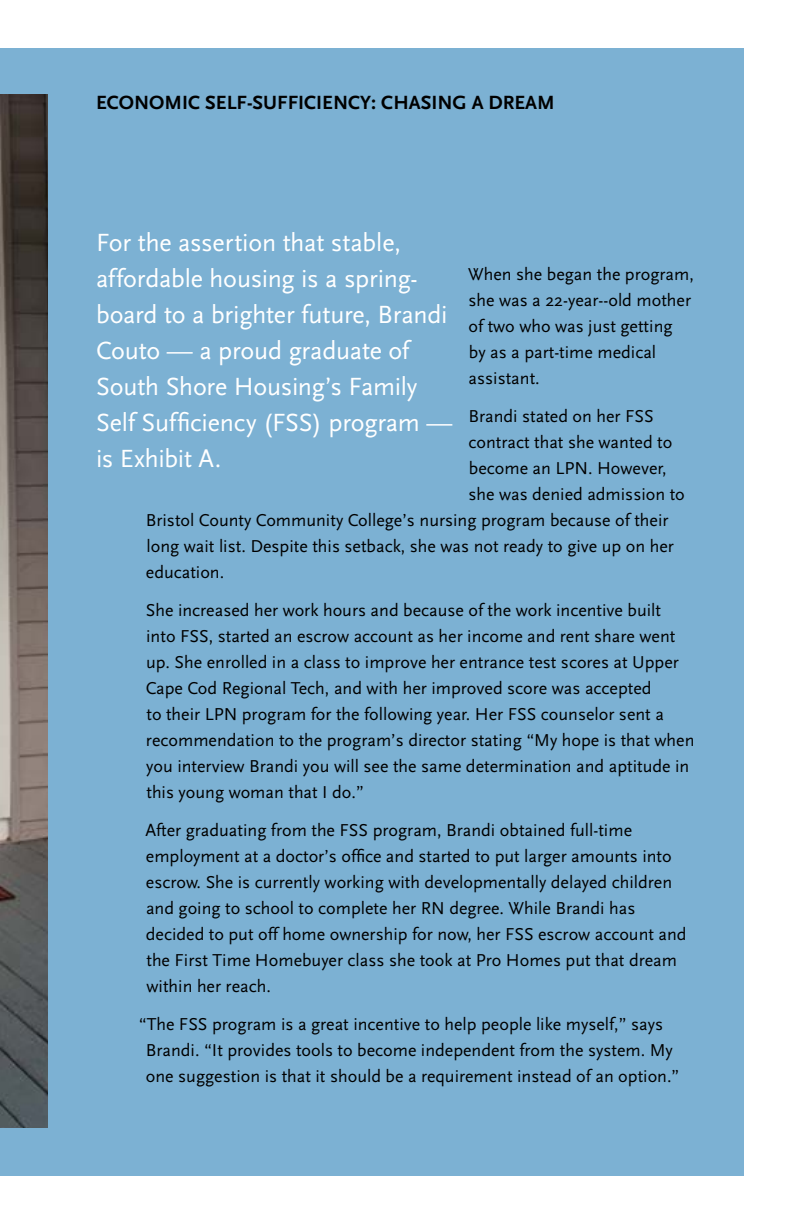
<style>
.page{position:relative;width:792px;height:1224px;background:#fff}
.page>*{position:absolute;margin:0;border:0;box-sizing:border-box;transform-origin:0 0}
.t1{font:26px/36px "Scala Sans";letter-spacing:-.01em;color:#fff}
.t2{font:700 20px "Scala Sans";color:#000}
.t3{font:18px/26px "Scala Sans";color:#000}
</style>
<div class="page">
<div style="left:0;top:48px;width:744px;height:1128px;background:#7cb1d3"></div>
<img style="left:0;top:94px;width:48px;height:1034px">
<p class="t2" style="left:96px;top:91px;width:300px">ECONOMIC SELF-SUFFICIENCY: CHA</p>
<p class="t2" style="left:421px;top:91px;width:136px">SING A DREAM</p>
<h1 class="t1" style="left:96px;top:225px;width:358px">For the assertion that stable, affordable housing is a spring&shy;board to a brighter future, Brandi<br>Couto — a proud graduate of<br>South Shore Housing’s Family<br>Self Sufficiency (FSS) program — is Exhibit A.</h1>
<p class="t3" style="left:468px;top:262px;width:227px">When she began the program, she was a 22-year--old mother of two who was just getting<br>by as a part-time medical assistant.</p>
<p class="t3" style="left:468px;top:404px;width:187px">Brandi stated on her FSS</p>
<p class="t3" style="left:469px;top:430px;width:205px">contract that she wanted to</p>
<p class="t3" style="left:469px;top:456px;width:199px">become an LPN. However,</p>
<p class="t3" style="left:469px;top:482px;width:218px">she was denied admission to</p>
<p class="t3" style="left:146px;top:508px;width:524px">Bristol County Community College’s nursing program because of their</p>
<p class="t3" style="left:147px;top:534px;width:529px">long wait list. Despite this setback, she was not ready to give up on her</p>
<p class="t3" style="left:146px;top:560px;width:80px">education.</p>
<p class="t3" style="left:146px;top:598px;width:550px">She increased her work hours and because of the work incentive built into FSS, started an escrow account as her income and rent share went up. She enrolled in a class to improve her entrance test scores at Upper Cape Cod Regional Tech, and with her improved score was accepted<br>to their LPN program for the following year. Her FSS counselor sent a recommendation to the program’s director stating “My hope is that when you interview Brandi you will see the same determination and aptitude in this young woman that I do.”</p>
<p class="t3" style="left:145px;top:818px;width:543px">After graduating from the FSS program, Brandi obtained full-time employment at a doctor’s office and started to put larger amounts into escrow. She is currently working with developmentally delayed children and going to school to complete her RN degree. While Brandi has decided to put off home ownership for now, her FSS escrow account and the First Time Homebuyer class she took at Pro Homes put that dream within her reach.</p>
<p class="t3" style="left:146px;top:1011px;width:535px;text-indent:-7px">“The FSS program is a great incentive to help people like myself,” says<br>Brandi. “It provides tools to become independent from the system. My one suggestion is that it should be a requirement instead of an option.”</p>
</div>
